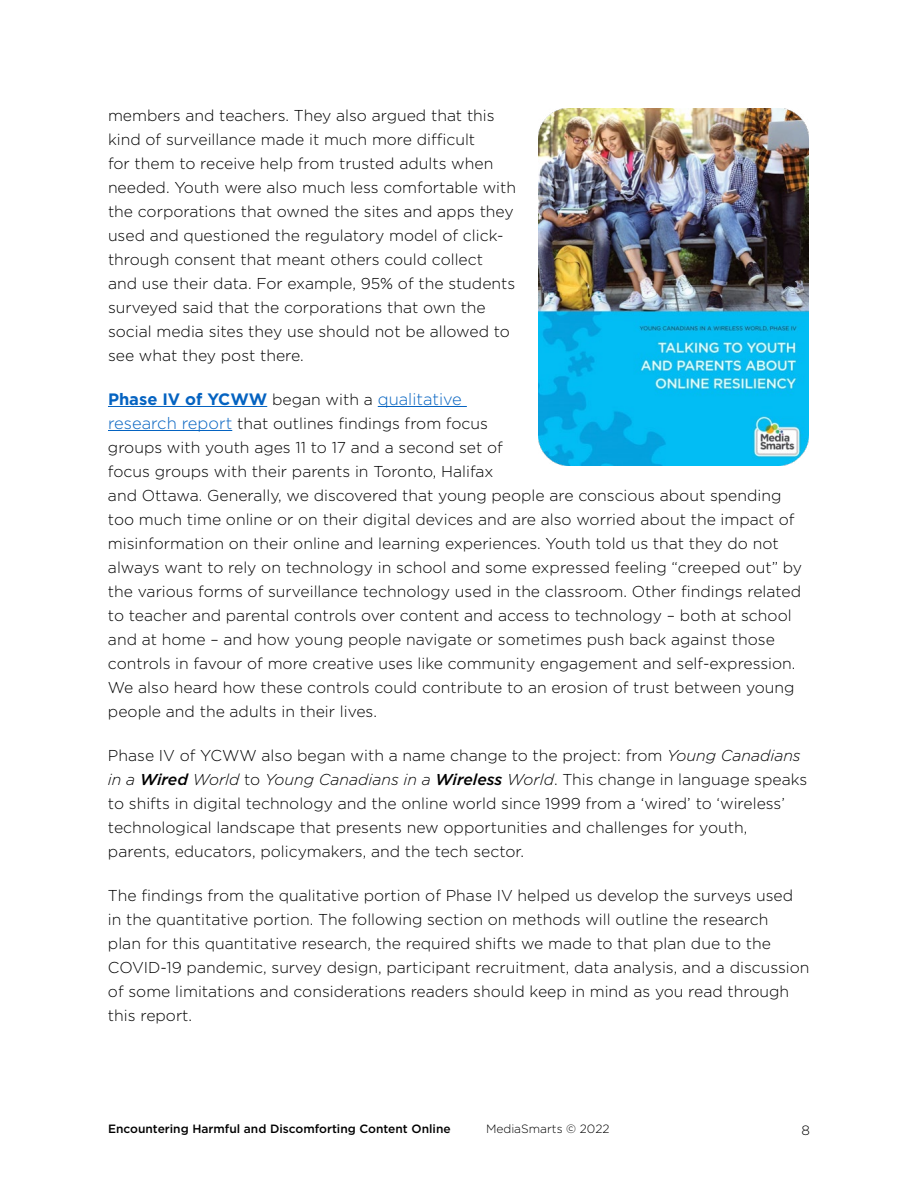
<style>
.page{position:relative;width:918px;height:1188px;background:#fff}
.page>*{position:absolute;margin:0;border:0;box-sizing:border-box;transform-origin:0 0}
.t1{font:700 16.5px "Gotham";color:#0563c1}
.t2{font:300 15.75px/24px "Gotham";color:#000}
.t3{font:300 13.5px "Gotham";color:#000}
.t4{font:500 12px "Gotham";color:#000}
.t5{font:300 12px "Gotham";color:#000}
.s1{font-weight:300;font-size:15.75px;color:#000}
.s2{font-weight:300}
.s3{font-size:16.5px;color:#0563c1}
.s4{font-style:italic}
.s5{font-weight:500;font-style:italic}
</style>
<div class="page">
<hr style="left:108px;top:406px;width:159px;height:1px;background:#0563c1">
<hr style="left:378px;top:406px;width:89px;height:1px;background:#0563c1">
<hr style="left:108px;top:430px;width:124px;height:1px;background:#0563c1">
<img style="left:539px;top:108px;width:270px;height:357px">
<p class="t2" style="left:108px;top:103px;width:410px">members and teachers. They also argued that this kind of surveillance made it much more difficult<br>for them to receive help from trusted adults when needed. Youth were also much less comfortable with the corporations that owned the sites and apps they used and questioned the regulatory model of click&shy;through consent that meant others could collect and use their data. For example, 95% of the students surveyed said that the corporations that own the social media sites they use should not be allowed to see what they post there.</p>
<p class="t1" style="left:108px;top:388px;width:355px">Phase IV of YCWW <span class="s1">began with a</span> <span class="s2">qualitative</span></p>
<p class="t2" style="left:108px;top:411px;width:696px"><span class="s3">research report</span> that outlines findings from focus<br>groups with youth ages 11 to 17 and a second set of<br>focus groups with their parents in Toronto, Halifax<br>and Ottawa. Generally, we discovered that young people are conscious about spending too much time online or on their digital devices and are also worried about the impact of misinformation on their online and learning experiences. Youth told us that they do not always want to rely on technology in school and some expressed feeling “creeped out” by the various forms of surveillance technology used in the classroom. Other findings related to teacher and parental controls over content and access to technology – both at school and at home – and how young people navigate or sometimes push back against those controls in favour of more creative uses like community engagement and self-expression.<br>We also heard how these controls could contribute to an erosion of trust between young people and the adults in their lives.</p>
<p class="t2" style="left:108px;top:743px;width:701px">Phase IV of YCWW also began with a name change to the project: from <span class="s4">Young Canadians in a</span> <span class="s5">Wired</span> <span class="s4">World</span> to <span class="s4">Young Canadians in a</span> <span class="s5">Wireless</span> <span class="s4">World</span>. This change in language speaks to shifts in digital technology and the online world since 1999 from a ‘wired’ to ‘wireless’ technological landscape that presents new opportunities and challenges for youth, parents, educators, policymakers, and the tech sector.</p>
<p class="t2" style="left:108px;top:883px;width:703px">The findings from the qualitative portion of Phase IV helped us develop the surveys used in the quantitative portion. The following section on methods will outline the research<br>plan for this quantitative research, the required shifts we made to that plan due to the COVID-19 pandemic, survey design, participant recruitment, data analysis, and a discussion of some limitations and considerations readers should keep in mind as you read through this report.</p>
<p class="t4" style="left:108px;top:1121px;width:344px">Encountering Harmful and Discomforting Content Online</p>
<p class="t5" style="left:486px;top:1121px;width:125px">MediaSmarts © 2022</p>
<p class="t3" style="left:801px;top:1121px;width:10px">8</p>
</div>
